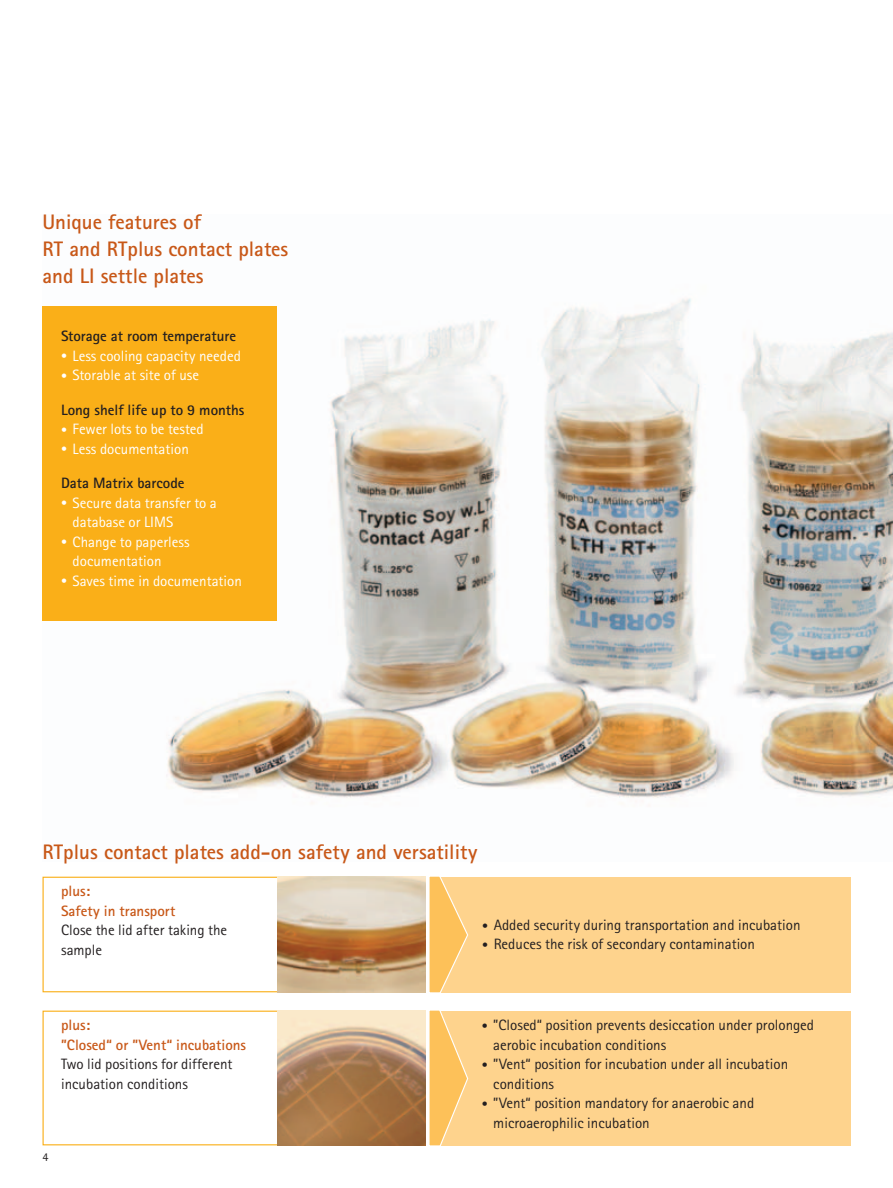
<style>
.page{position:relative;width:893px;height:1188px;background:#fff}
.page>*{position:absolute;margin:0;border:0;box-sizing:border-box;transform-origin:0 0}
.t1{font:700 21px/27px "Merck Sans Serif Pro";color:#c85818}
.t2{font:15px/19.5px "Merck Sans Serif Pro";color:#231f20}
.t3{font:15px/19.5px "Merck Sans Serif Pro";color:#fff}
.t4{font:700 15px "Merck Sans Serif Pro";color:#231f20}
.t5{font:700 15px/19.5px "Merck Sans Serif Pro";color:#c85818}
.t6{font:12px "Merck Sans Serif Pro";color:#231f20}
.s1{font-size:12px}
</style>
<div class="page">
<img style="left:166px;top:298px;width:727px;height:506px">
<div style="left:43px;top:306px;width:234px;height:315px;background:#faaf18"></div>
<div style="left:432px;top:877px;width:418px;height:115px;background:#fed38d"></div>
<svg style="left:429px;top:876px;width:40px;height:117px"></svg>
<div style="left:43px;top:877px;width:235px;height:115px;border:1px solid #faaf18"></div>
<img style="left:277px;top:877px;width:148px;height:115px">
<div style="left:432px;top:1011px;width:418px;height:134px;background:#fed38d"></div>
<svg style="left:429px;top:1010px;width:40px;height:136px"></svg>
<div style="left:43px;top:1011px;width:235px;height:134px;border:1px solid #faaf18"></div>
<img style="left:277px;top:1011px;width:148px;height:134px">
<h1 class="t1" style="left:43px;top:210px;width:247px">Unique features of<br>RT and RTplus contact plates and LI settle plates</h1>
<p class="t4" style="left:61px;top:331px;width:177px">Storage at room temperature</p>
<p class="t3" style="left:61px;top:347px;width:181px"><span class="s1">•</span> Less cooling capacity needed</p>
<p class="t3" style="left:61px;top:367px;width:140px"><span class="s1">•</span> Storable at site of use</p>
<p class="t4" style="left:61px;top:404px;width:185px">Long shelf life up to 9 months</p>
<p class="t3" style="left:61px;top:421px;width:144px"><span class="s1">•</span> Fewer lots to be tested</p>
<p class="t3" style="left:61px;top:440px;width:129px"><span class="s1">•</span> Less documentation</p>
<p class="t4" style="left:61px;top:478px;width:125px">Data Matrix barcode</p>
<p class="t3" style="left:73px;top:494px;width:146px;text-indent:-12px"><span class="s1">•</span> Secure data transfer to a database or LIMS</p>
<p class="t3" style="left:73px;top:533px;width:118px;text-indent:-12px"><span class="s1">•</span> Change to paperless documentation</p>
<p class="t3" style="left:61px;top:572px;width:182px"><span class="s1">•</span> Saves time in documentation</p>
<h1 class="t1" style="left:43px;top:840px;width:436px">RTplus contact plates add-on safety and versatility</h1>
<p class="t5" style="left:61px;top:883px;width:116px">plus:<br>Safety in transport</p>
<p class="t2" style="left:61px;top:922px;width:168px">Close the lid after taking the sample</p>
<p class="t5" style="left:61px;top:1017px;width:187px">plus:<br>”Closed“ or ”Vent“ incubations</p>
<p class="t2" style="left:61px;top:1056px;width:173px">Two lid positions for different incubation conditions</p>
<p class="t6" style="left:43px;top:1152px;width:7px">4</p>
<p class="t2" style="left:482px;top:916px;width:320px"><span class="s1">•</span> Added security during transportation and incubation</p>
<p class="t2" style="left:482px;top:936px;width:274px"><span class="s1">•</span> Reduces the risk of secondary contamination</p>
<p class="t2" style="left:493px;top:1017px;width:322px;text-indent:-12px"><span class="s1">•</span> ”Closed“ position prevents desiccation under prolonged aerobic incubation conditions</p>
<p class="t2" style="left:493px;top:1056px;width:296px;text-indent:-12px"><span class="s1">•</span> ”Vent“ position for incubation under all incubation conditions</p>
<p class="t2" style="left:493px;top:1095px;width:262px;text-indent:-12px"><span class="s1">•</span> ”Vent“ position mandatory for anaerobic and micro aerophilic incubation</p>
</div>
